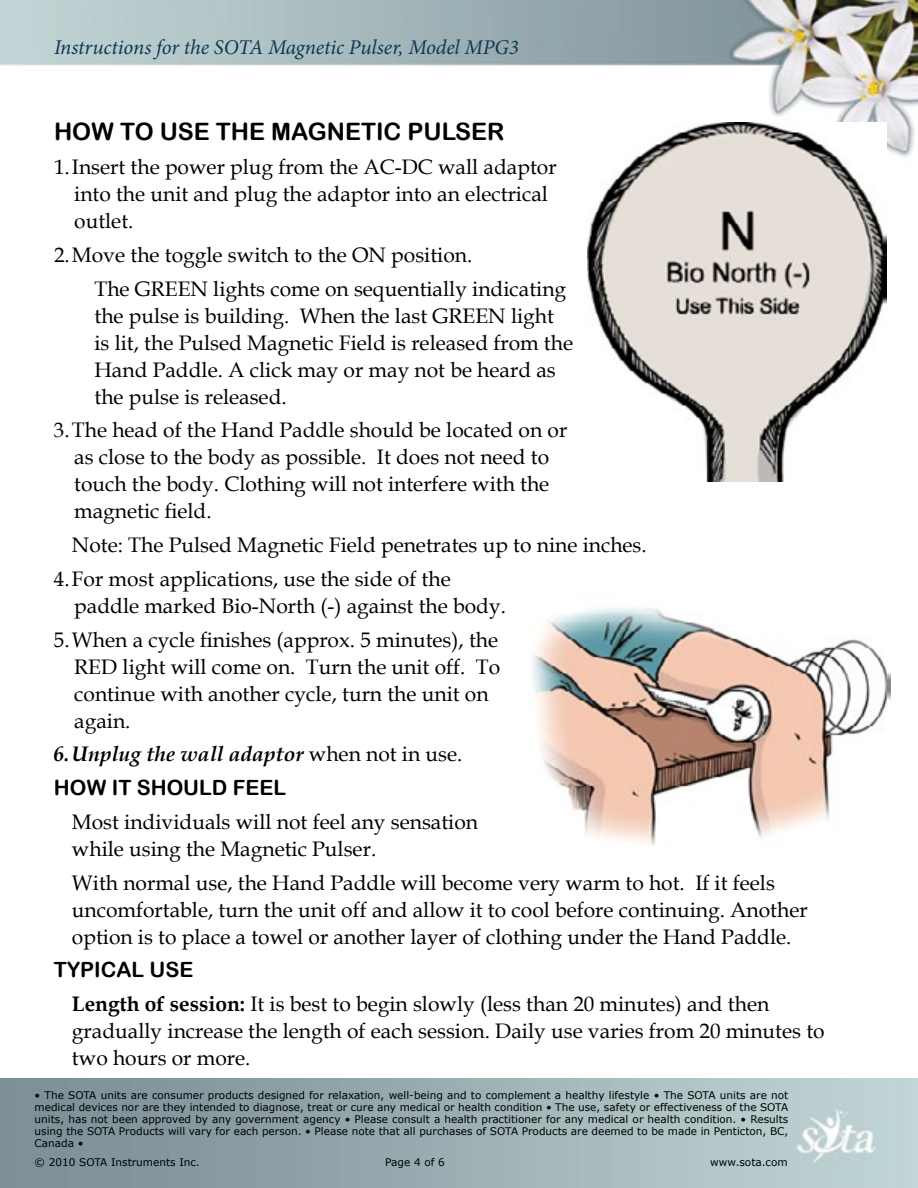
<style>
.page{position:relative;width:918px;height:1188px;background:#fff}
.page>*{position:absolute;margin:0;border:0;box-sizing:border-box;transform-origin:0 0}
.t1{font:24px "Arial Rounded MT Bold";color:#000}
.t2{font:21px/27px "Book Antiqua";color:#000}
.t3{font:italic 21px "Minion Pro";letter-spacing:-.005em;color:#0e3952}
.t4{font:italic 700 21px "Book Antiqua";color:#000}
.t5{font:21px "Arial Rounded MT Bold";color:#000}
.t6{font:10.5px/12px "Verdana";color:#000;text-align:justify}
.s1{font-weight:400;font-style:normal}
.s2{font-weight:700}
</style>
<div class="page">
<img style="left:0;top:0;width:918px;height:157px">
<img style="left:0;top:1079px;width:918px;height:109px">
<img style="left:587px;top:123px;width:300px;height:359px">
<img style="left:533px;top:607px;width:358px;height:239px">
<p class="t3" style="left:54px;top:33px;width:466px">Instructions for the SOTA Magnetic Pulser, Model MPG3</p>
<p class="t1" style="left:54px;top:118px;width:180px">HOW TO USE THE</p>
<p class="t1" style="left:271px;top:118px;width:232px">MAGNETIC PU LSER</p>
<p class="t2" style="left:74px;top:153px;width:484px;text-indent:-20px">1.Insert the power plug from the AC-DC wall adaptor into the unit and plug the adaptor into an electrical outlet.</p>
<p class="t2" style="left:94px;top:237px;width:473px;line-height:33.8px;text-indent:-40px">2.Move the toggle switch to the ON position.<br>The Green lights come on sequentially indicating</p>
<p class="t2" style="left:94px;top:301px;width:480px">the pulse is building. When the last green light is lit, the Pulsed Magnetic Field is released from the Hand Paddle. A click may or may not be heard as the pulse is released.</p>
<p class="t2" style="left:74px;top:416px;width:495px;text-indent:-20px">3.The head of the Hand Paddle should be located on or as close to the body as possible. It does not need to touch the body. Clothing will not interfere with the magnetic field.</p>
<p class="t2" style="left:54px;top:528px;width:594px;line-height:33.8px;text-indent:18px">Note: The Pulsed Magnetic Field penetrates up to nine inches.<br>4.For most applications, use the side of the</p>
<p class="t2" style="left:54px;top:588px;width:453px;line-height:33.8px;text-indent:20px">paddle marked Bio-North (-) against the body.<br>5.When a cycle finishes (approx. 5 minutes), the</p>
<p class="t2" style="left:74px;top:653px;width:428px">red light will come on. Turn the unit off. To continue with another cycle, turn the unit on again.</p>
<p class="t4" style="left:54px;top:740px;width:410px">6.Unplug the wall adaptor <span class="s1">when not in use.</span></p>
<p class="t5" style="left:54px;top:775px;width:206px">HOW IT SHOULD FEEL</p>
<p class="t2" style="left:72px;top:808px;width:408px">Most individuals will not feel any sensation while using the Magnetic Pulser.</p>
<p class="t2" style="left:72px;top:869px;width:737px">With normal use, the Hand Paddle will become very warm to hot. If it feels uncomfortable, turn the unit off and allow it to cool before continuing. Another option is to place a towel or another layer of clothing under the Hand Paddle.</p>
<p class="t5" style="left:54px;top:958px;width:111px">TYPICAL USE</p>
<p class="t2" style="left:72px;top:990px;width:754px"><span class="s2">Length of session:</span> It is best to begin slowly (less than 20 minutes) and then gradually increase the length of each session. Daily use varies from 20 minutes to two hours or more.</p>
<p class="t6" style="left:35px;top:1089px;width:755px">• The SOTA units are consumer products designed for relaxation, well-being and to complement a healthy lifestyle • The SOTA units are not medical devices nor are they intended to diagnose, treat or cure any medical or health condition • The use, safety or effectiveness of the SOTA units, has not been approved by any government agency • Please consult a health practitioner for any medical or health condition. • Results using the SOTA Products will vary for each person. • Please note that all purchases of SOTA Products are deemed to be made in Penticton, BC, Canada •</p>
<p class="t6" style="left:35px;top:1155px;width:167px">© 2010 SOTA Instruments Inc.</p>
<p class="t6" style="left:385px;top:1155px;width:61px">Page 4 of 6</p>
<p class="t6" style="left:710px;top:1155px;width:79px">www.sota.com</p>
</div>
